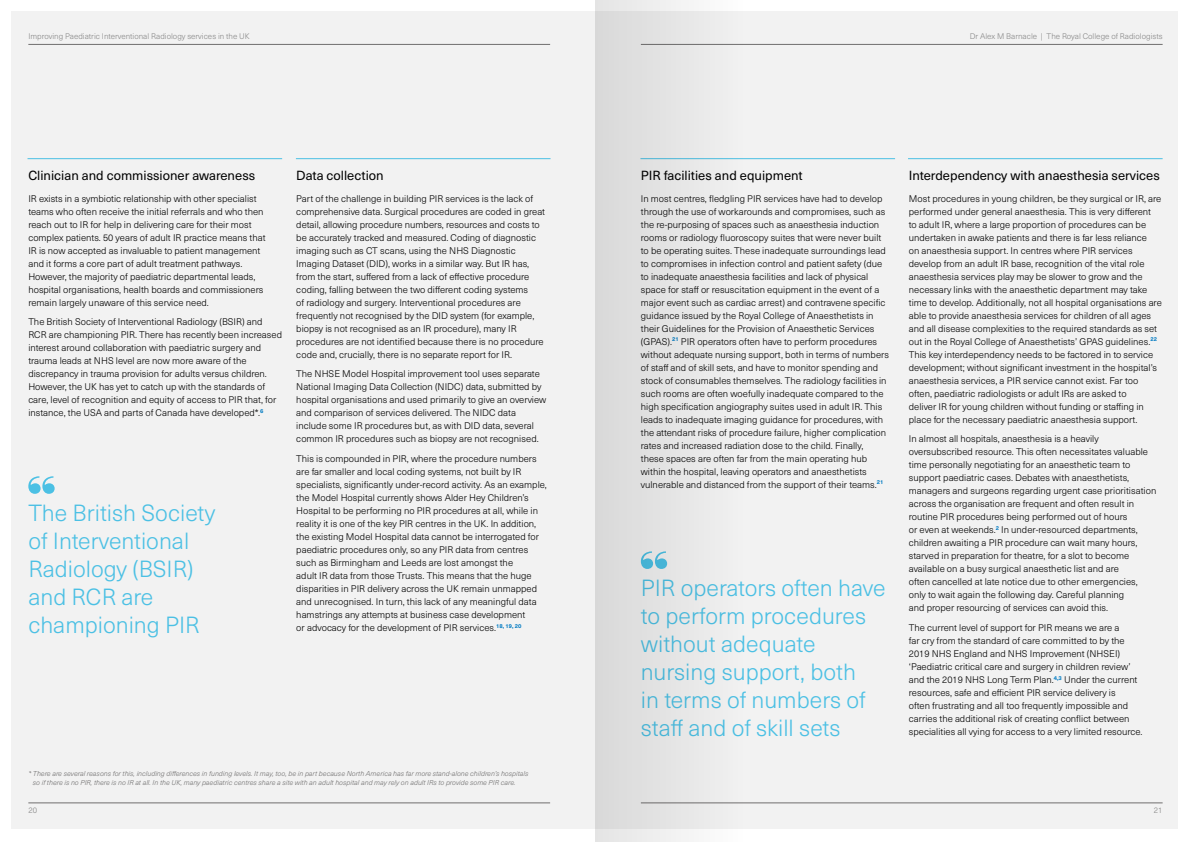
<style>
.page{position:relative;width:1191px;height:842px;background:#fff}
.page>*{position:absolute;margin:0;border:0;box-sizing:border-box;transform-origin:0 0}
.t1{font:300 23px/28px "Neue Haas Unica Pro";color:#4bc0e4}
.t2{font:13px "Neue Haas Unica Pro";color:#000}
.t3{font:300 9.5px/13px "Neue Haas Unica Pro";color:#000}
.t4{font:300 8px "Neue Haas Unica Pro";color:#878787}
.t5{font:italic 300 7px/9px "Neue Haas Unica Pro";color:#706f6f}
</style>
<div class="page">
<div style="left:11px;top:11px;width:1167px;height:818px;background:#f2f2f2"></div>
<svg style="left:28px;top:476px;width:27px;height:18px"></svg>
<hr style="left:28px;top:158px;width:254px;height:1px;background:#4bc0e4">
<hr style="left:296px;top:158px;width:254px;height:1px;background:#4bc0e4">
<hr style="left:640px;top:158px;width:255px;height:1px;background:#4bc0e4">
<hr style="left:908px;top:158px;width:254px;height:1px;background:#4bc0e4">
<hr style="left:28px;top:44px;width:522px;height:1px;background:#706f6f">
<hr style="left:28px;top:803px;width:522px;height:1px;background:#706f6f">
<hr style="left:641px;top:44px;width:521px;height:1px;background:#706f6f">
<hr style="left:641px;top:803px;width:521px;height:1px;background:#706f6f">
<div style="left:595px;top:0;width:172px;height:842px;background:linear-gradient(to right,#d8d8d9,#f4f4f4)"></div>
<p class="t4" style="left:28px;top:31px;width:223px">Improving Paediatric Interventional Radiology services in the UK</p>
<h2 class="t2" style="left:28px;top:168px;width:228px">Clinician and commissioner awareness</h2>
<p class="t3" style="left:28px;top:192px;width:239px">IR exists in a symbiotic relationship with other specialist teams who often receive the initial referrals and who then reach out to IR for help in delivering care for their most complex patients. 50 years of adult IR practice means that IR is now accepted as invaluable to patient management and it forms a core part of adult treatment pathways.<br>However, the majority of paediatric departmental leads, hospital organisations, health boards and commissioners remain largely unaware of this service need.</p>
<p class="t3" style="left:28px;top:316px;width:255px">The British Society of Interventional Radiology (BSIR) and RCR are championing PIR. There has recently been increased interest around collaboration with paediatric surgery and trauma leads at NHS level are now more aware of the discrepancy in trauma provision for adults versus children.<br>However, the UK has yet to catch up with the standards of care, level of recognition and equity of access to PIR that, for instance, the USA and parts of Canada have developed*.<sup>6</sup></p>
<h1 class="t1" style="left:28px;top:499px;width:188px">The British Society of Interventional<br>Radiology (BSIR) and RCR are championing PIR</h1>
<h2 class="t2" style="left:296px;top:168px;width:89px">Data collection</h2>
<p class="t3" style="left:296px;top:192px;width:250px">Part of the challenge in building PIR services is the lack of comprehensive data. Surgical procedures are coded in great detail, allowing procedure numbers, resources and costs to be accurately tracked and measured. Coding of diagnostic imaging such as CT scans, using the NHS Diagnostic Imaging Dataset (DID), works in a similar way. But IR has, from the start, suffered from a lack of effective procedure coding, falling between the two different coding systems<br>of radiology and surgery. Interventional procedures are frequently not recognised by the DID system (for example, biopsy is not recognised as an IR procedure), many IR procedures are not identified because there is no procedure code and, crucially, there is no separate report for IR.</p>
<p class="t3" style="left:296px;top:368px;width:251px">The NHSE Model Hospital improvement tool uses separate National Imaging Data Collection (NIDC) data, submitted by hospital organisations and used primarily to give an overview and comparison of services delivered. The NIDC data include some IR procedures but, as with DID data, several common IR procedures such as biopsy are not recognised.</p>
<p class="t3" style="left:296px;top:452px;width:252px">This is compounded in PIR, where the procedure numbers are far smaller and local coding systems, not built by IR specialists, significantly under-record activity. As an example, the Model Hospital currently shows Alder Hey Children’s Hospital to be performing no PIR procedures at all, while in reality it is one of the key PIR centres in the UK. In addition, the existing Model Hospital data cannot be interrogated for paediatric procedures only, so any PIR data from centres such as Birmingham and Leeds are lost amongst the<br>adult IR data from those Trusts. This means that the huge disparities in PIR delivery across the UK remain unmapped and unrecognised. In turn, this lack of any meaningful data hamstrings any attempts at business case development<br>or advocacy for the development of PIR services.<sup>18,</sup> <sup>19,</sup> <sup>20</sup></p>
<p class="t5" style="left:33px;top:770px;width:497px;text-indent:-4px">* There are several reasons for this, including differences in funding levels. It may, too, be in part because North America has far more stand-alone children’s hospitals so if there is no PIR, there is no IR at all. In the UK, many paediatric centres share a site with an adult hospital and may rely on adult IRs to provide some PIR care.</p>
<p class="t4" style="left:969px;top:31px;width:194px">Dr Alex M Barnacle | The Royal College of Radiologists</p>
<h2 class="t2" style="left:641px;top:168px;width:163px">PIR facilities and equipment</h2>
<p class="t3" style="left:641px;top:192px;width:249px">In most centres, fledgling PIR services have had to develop through the use of workarounds and compromises, such as the re-purposing of spaces such as anaesthesia induction rooms or radiology fluoroscopy suites that were never built to be operating suites. These inadequate surroundings lead to compromises in infection control and patient safety (due to inadequate anaesthesia facilities and lack of physical space for staff or resuscitation equipment in the event of a major event such as cardiac arrest) and contravene specific guidance issued by the Royal College of Anaesthetists in their Guidelines for the Provision of Anaesthetic Services (GPAS).<sup>21</sup> PIR operators often have to perform procedures without adequate nursing support, both in terms of numbers of staff and of skill sets, and have to monitor spending and stock of consumables themselves. The radiology facilities in such rooms are often woefully inadequate compared to the high specification angiography suites used in adult IR. This leads to inadequate imaging guidance for procedures, with the attendant risks of procedure failure, higher complication rates and increased radiation dose to the child. Finally,<br>these spaces are often far from the main operating hub within the hospital, leaving operators and anaesthetists vulnerable and distanced from the support of their teams.<sup>21</sup></p>
<h1 class="t1" style="left:641px;top:574px;width:246px">PIR operators often have to perform procedures without adequate nursing support, both<br>in terms of numbers of staff and of skill sets</h1>
<h2 class="t2" style="left:909px;top:168px;width:252px">Interdependency with anaesthesia services</h2>
<p class="t3" style="left:909px;top:192px;width:254px">Most procedures in young children, be they surgical or IR, are performed under general anaesthesia. This is very different<br>to adult IR, where a large proportion of procedures can be undertaken in awake patients and there is far less reliance<br>on anaesthesia support. In centres where PIR services develop from an adult IR base, recognition of the vital role anaesthesia services play may be slower to grow and the necessary links with the anaesthetic department may take time to develop. Additionally, not all hospital organisations are able to provide anaesthesia services for children of all ages and all disease complexities to the required standards as set out in the Royal College of Anaesthetists’ GPAS guidelines.<sup>22<br></sup>This key interdependency needs to be factored in to service development; without significant investment in the hospital’s anaesthesia services, a PIR service cannot exist. Far too often, paediatric radiologists or adult IRs are asked to<br>deliver IR for young children without funding or staffing in place for the necessary paediatric anaesthesia support.</p>
<p class="t3" style="left:909px;top:433px;width:249px">In almost all hospitals, anaesthesia is a heavily oversubscribed resource. This often necessitates valuable time personally negotiating for an anaesthetic team to support paediatric cases. Debates with anaesthetists, managers and surgeons regarding urgent case prioritisation across the organisation are frequent and often result in routine PIR procedures being performed out of hours<br>or even at weekends.<sup>2</sup> In under-resourced departments, children awaiting a PIR procedure can wait many hours, starved in preparation for theatre, for a slot to become available on a busy surgical anaesthetic list and are<br>often cancelled at late notice due to other emergencies, only to wait again the following day. Careful planning<br>and proper resourcing of services can avoid this.</p>
<p class="t3" style="left:909px;top:621px;width:235px">The current level of support for PIR means we are a<br>far cry from the standard of care committed to by the 2019 NHS England and NHS Improvement (NHSEI) ‘Paediatric critical care and surgery in children review’ and the 2019 NHS Long Term Plan.<sup>4,3</sup> Under the current resources, safe and efficient PIR service delivery is<br>often frustrating and all too frequently impossible and carries the additional risk of creating conflict between specialities all vying for access to a very limited resource.</p>
<p class="t4" style="left:28px;top:805px;width:10px">20</p>
<p class="t4" style="left:1153px;top:805px;width:10px">21</p>
</div>
